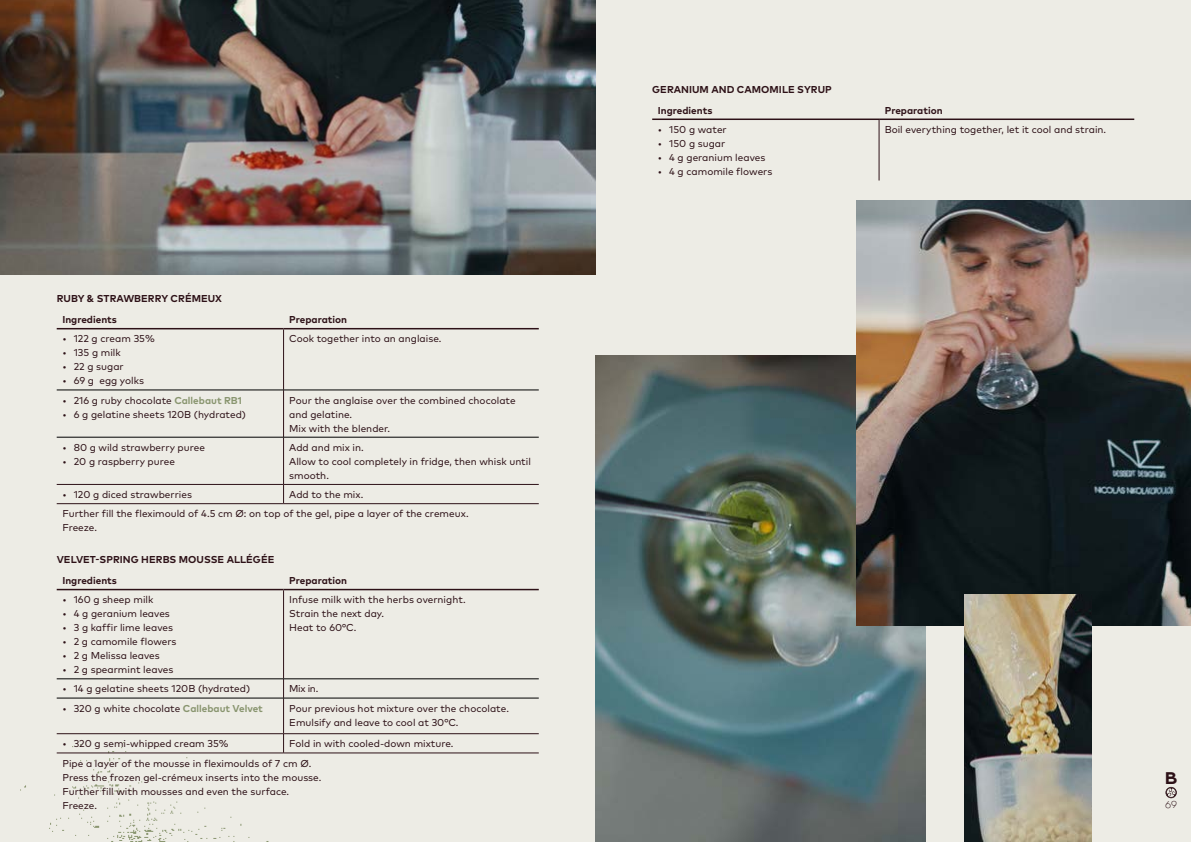
<style>
.page{position:relative;width:1191px;height:842px;background:#edece5}
.page>*{position:absolute;margin:0;border:0;box-sizing:border-box;transform-origin:0 0}
.t1{font:800 16.9px "TT Firs";color:#2d1117}
.t2{font:10px/14px "Mark Pro";color:#2d1117}
.t3{font:700 10px/20.7px "Mark Pro";color:#2d1117}
.t4{font:10px "TT Firs";color:#2d1117}
.s1{font-weight:700;color:#89956f}
</style>
<div class="page">
<img style="left:20px;top:737px;width:519px;height:105px">
<img style="left:0;top:0;width:595px;height:275px">
<img style="left:595px;top:356px;width:331px;height:486px">
<img style="left:856px;top:201px;width:335px;height:425px">
<img style="left:964px;top:594px;width:127px;height:248px">
<svg style="left:1165px;top:787px;width:11px;height:11px"></svg>
<hr style="left:283px;top:329px;width:1px;height:61px;background:#2d1117">
<hr style="left:283px;top:390px;width:1px;height:47px;background:#2d1117">
<hr style="left:283px;top:437px;width:1px;height:47px;background:#2d1117">
<hr style="left:57px;top:390px;width:226px;height:1px;background:#000">
<hr style="left:283px;top:390px;width:256px;height:1px;background:#000">
<hr style="left:57px;top:437px;width:226px;height:1px;background:#000">
<hr style="left:283px;top:437px;width:256px;height:1px;background:#000">
<hr style="left:57px;top:328px;width:226px;height:1px;background:#2d1117">
<hr style="left:283px;top:328px;width:256px;height:1px;background:#2d1117">
<hr style="left:57px;top:484px;width:226px;height:1px;background:#2d1117">
<hr style="left:283px;top:484px;width:256px;height:1px;background:#2d1117">
<svg style="left:283px;top:485px;width:1px;height:18px"></svg>
<hr style="left:57px;top:503px;width:226px;height:1px;background:#2d1117">
<hr style="left:283px;top:503px;width:256px;height:1px;background:#2d1117">
<hr style="left:283px;top:590px;width:1px;height:88px;background:#2d1117">
<svg style="left:283px;top:679px;width:1px;height:19px"></svg>
<hr style="left:283px;top:698px;width:1px;height:35px;background:#2d1117">
<hr style="left:57px;top:678px;width:226px;height:1px;background:#000">
<hr style="left:283px;top:678px;width:256px;height:1px;background:#000">
<hr style="left:57px;top:698px;width:226px;height:1px;background:#000">
<hr style="left:283px;top:698px;width:256px;height:1px;background:#000">
<hr style="left:57px;top:589px;width:226px;height:1px;background:#2d1117">
<hr style="left:283px;top:589px;width:256px;height:1px;background:#2d1117">
<hr style="left:57px;top:733px;width:226px;height:1px;background:#2d1117">
<hr style="left:283px;top:733px;width:256px;height:1px;background:#2d1117">
<svg style="left:283px;top:734px;width:1px;height:19px"></svg>
<hr style="left:57px;top:753px;width:226px;height:1px;background:#2d1117">
<hr style="left:283px;top:753px;width:256px;height:1px;background:#2d1117">
<hr style="left:878px;top:120px;width:1px;height:61px;background:#2d1117">
<hr style="left:652px;top:119px;width:227px;height:1px;background:#2d1117">
<hr style="left:879px;top:119px;width:255px;height:1px;background:#2d1117">
<p class="t3" style="left:62px;top:288px;width:161px;text-indent:-6px">RUBY &amp; STRAWBERRY CRÉMEUX<br>Ingredients</p>
<p class="t3" style="left:289px;top:308px;width:59px">Preparation</p>
<p class="t2" style="left:62px;top:331px;width:94px">• 122 g cream 35%</p>
<p class="t2" style="left:62px;top:345px;width:60px">• 135 g milk</p>
<p class="t2" style="left:62px;top:359px;width:63px">• 22 g sugar</p>
<p class="t2" style="left:62px;top:373px;width:83px">• 69 g egg yolks</p>
<p class="t2" style="left:289px;top:331px;width:154px">Cook together into an anglaise.</p>
<p class="t2" style="left:62px;top:392px;width:181px">• 216 g ruby chocolate <span class="s1">Callebaut RB1</span></p>
<p class="t2" style="left:62px;top:406px;width:185px">• 6 g gelatine sheets 120B (hydrated)</p>
<p class="t2" style="left:289px;top:392px;width:228px">Pour the anglaise over the combined chocolate and gelatine.<br>Mix with the blender.</p>
<p class="t2" style="left:62px;top:439px;width:144px">• 80 g wild strawberry puree</p>
<p class="t2" style="left:62px;top:453px;width:114px">• 20 g raspberry puree</p>
<p class="t2" style="left:289px;top:439px;width:243px">Add and mix in.<br>Allow to cool completely in fridge, then whisk until smooth.</p>
<p class="t2" style="left:62px;top:484px;width:408px;line-height:19.2px;text-indent:227px">Add to the mix.<br>Further fill the fleximould of 4.5 cm Ø: on top of the gel, pipe a layer of the cremeux.</p>
<p class="t2" style="left:62px;top:520px;width:36px">Freeze.</p>
<p class="t3" style="left:62px;top:548px;width:213px;text-indent:-6px">VELVET-SPRING HERBS MOUSSE ALLÉGÉE<br>Ingredients</p>
<p class="t2" style="left:62px;top:487px;width:131px">• 120 g diced strawberries</p>
<p class="t3" style="left:289px;top:569px;width:59px">Preparation</p>
<p class="t2" style="left:62px;top:592px;width:92px">• 160 g sheep milk</p>
<p class="t2" style="left:62px;top:606px;width:109px">• 4 g geranium leaves</p>
<p class="t2" style="left:62px;top:620px;width:112px">• 3 g kaffir lime leaves</p>
<p class="t2" style="left:62px;top:634px;width:116px">• 2 g camomile flowers</p>
<p class="t2" style="left:62px;top:648px;width:99px">• 2 g Melissa leaves</p>
<p class="t2" style="left:62px;top:662px;width:113px">• 2 g spearmint leaves</p>
<p class="t2" style="left:289px;top:592px;width:178px">Infuse milk with the herbs overnight.<br>Strain the next day.<br>Heat to 60°C.</p>
<p class="t2" style="left:62px;top:681px;width:189px">• 14 g gelatine sheets 120B (hydrated)</p>
<p class="t2" style="left:289px;top:681px;width:31px">Mix in.</p>
<p class="t2" style="left:62px;top:700px;width:202px">• 320 g white chocolate <span class="s1">Callebaut Velvet</span></p>
<p class="t2" style="left:289px;top:700px;width:221px">Pour previous hot mixture over the chocolate.<br>Emulsify and leave to cool at 30°C.</p>
<p class="t2" style="left:62px;top:736px;width:168px">• 320 g semi-whipped cream 35%</p>
<p class="t2" style="left:62px;top:733px;width:393px;line-height:19.2px;text-indent:227px">Fold in with cooled-down mixture.<br>Pipe a layer of the mousse in fleximoulds of 7 cm Ø.</p>
<p class="t2" style="left:62px;top:769px;width:260px">Press the frozen gel-crémeux inserts into the mousse.<br>Further fill with mousses and even the surface.<br>Freeze.</p>
<p class="t3" style="left:658px;top:78px;width:175px;text-indent:-6px">GERANIUM AND CAMOMILE SYRUP<br>Ingredients</p>
<p class="t2" style="left:658px;top:122px;width:70px">• 150 g water</p>
<p class="t2" style="left:658px;top:136px;width:69px">• 150 g sugar</p>
<p class="t2" style="left:658px;top:150px;width:109px">• 4 g geranium leaves</p>
<p class="t2" style="left:658px;top:164px;width:116px">• 4 g camomile flowers</p>
<p class="t3" style="left:884px;top:99px;width:59px">Preparation</p>
<p class="t2" style="left:884px;top:122px;width:223px">Boil everything together, let it cool and strain.</p>
<h1 class="t1" style="left:1165px;top:767px;width:13px">B</h1>
<p class="t4" style="left:1165px;top:798px;width:13px">69</p>
</div>
